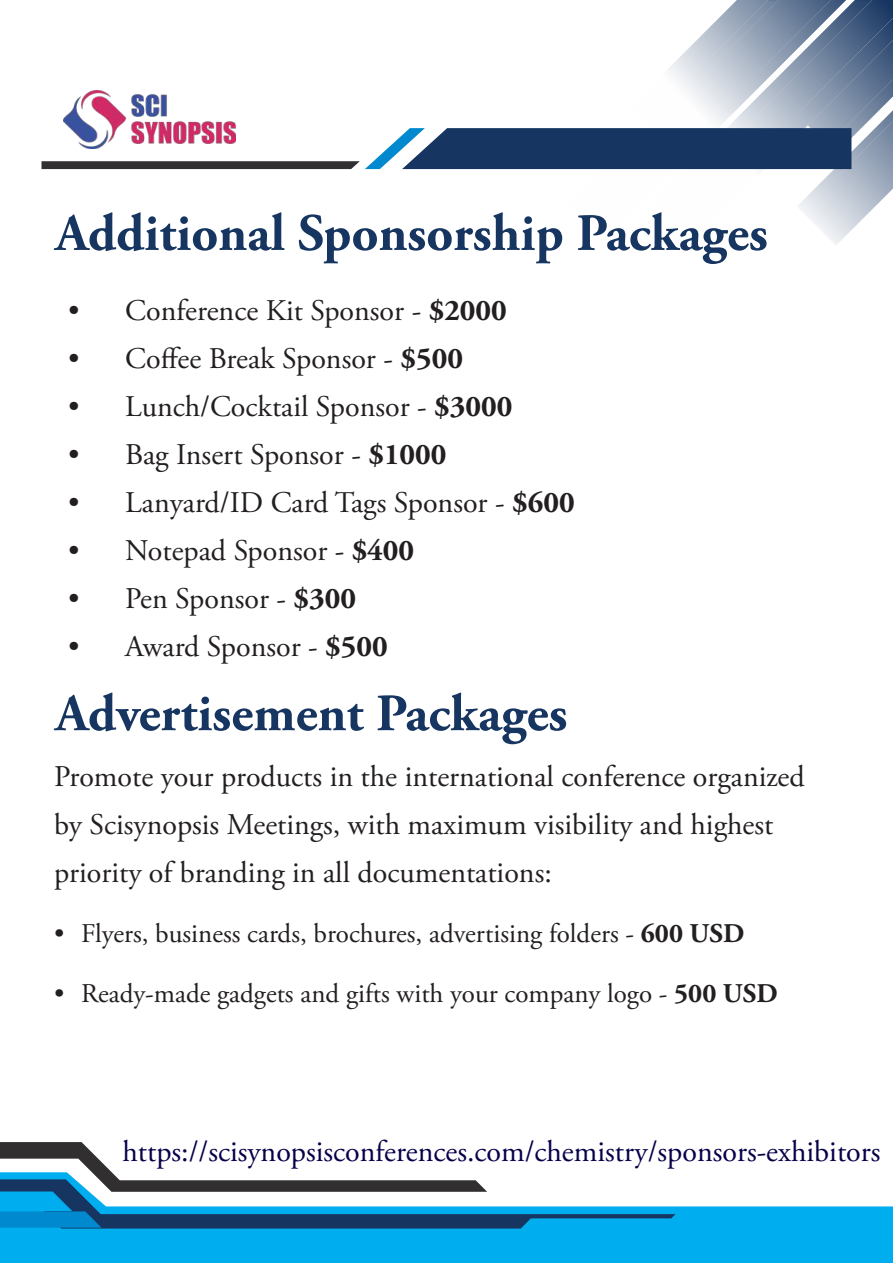
<style>
.page{position:relative;width:893px;height:1263px;background:#fff}
.page>*{position:absolute;margin:0;border:0;box-sizing:border-box;transform-origin:0 0}
.t1{font:700 52.5px "Adobe Garamond Pro";color:#163561}
.t2{font:30px/48px "Adobe Garamond Pro";color:#231f20}
.t3{font:30px "Adobe Garamond Pro";color:#07014a}
.t4{font:27px "Adobe Garamond Pro";color:#231f20}
.s1{font-weight:700}
</style>
<div class="page">
<svg style="left:41px;top:0;width:852px;height:245px"></svg>
<img style="left:64px;top:90px;width:171px;height:59px">
<div style="left:0;top:1206px;width:893px;height:57px;background:#00aeef"></div>
<svg style="left:0;top:1142px;width:675px;height:86px"></svg>
<h1 class="t1" style="left:55px;top:203px;width:714px">Additional Sponsorship Packages</h1>
<p class="t2" style="left:68px;top:288px;width:440px">• Conference Kit Sponsor - <span class="s1">$2000</span></p>
<p class="t2" style="left:68px;top:336px;width:396px">• Coffee Break Sponsor - <span class="s1">$500</span></p>
<p class="t2" style="left:68px;top:384px;width:445px">• Lunch/Cocktail Sponsor - <span class="s1">$3000</span></p>
<p class="t2" style="left:68px;top:432px;width:380px">• Bag Insert Sponsor - <span class="s1">$1000</span></p>
<p class="t2" style="left:68px;top:480px;width:508px">• Lanyard/ID Card Tags Sponsor - <span class="s1">$600</span></p>
<p class="t2" style="left:68px;top:528px;width:347px">• Notepad Sponsor - <span class="s1">$400</span></p>
<p class="t2" style="left:68px;top:576px;width:289px">• Pen Sponsor - <span class="s1">$300</span></p>
<p class="t2" style="left:68px;top:624px;width:321px">• Award Sponsor - <span class="s1">$500</span></p>
<h1 class="t1" style="left:55px;top:683px;width:513px">Advertisement Packages</h1>
<p class="t2" style="left:54px;top:754px;width:752px">Promote your products in the international conference organized by Scisynopsis Meetings, with maximum visibility and highest priority of branding in all documentations:</p>
<p class="t4" style="left:54px;top:918px;width:692px">• Flyers, business cards, brochures, advertising folders - <span class="s1">600 USD</span></p>
<p class="t4" style="left:54px;top:978px;width:725px">• Ready-made gadgets and gifts with your company logo - <span class="s1">500 USD</span></p>
<p class="t3" style="left:122px;top:1133px;width:759px">https://scisynopsisconferences.com/chemistry/sponsors-exhibitors</p>
</div>
